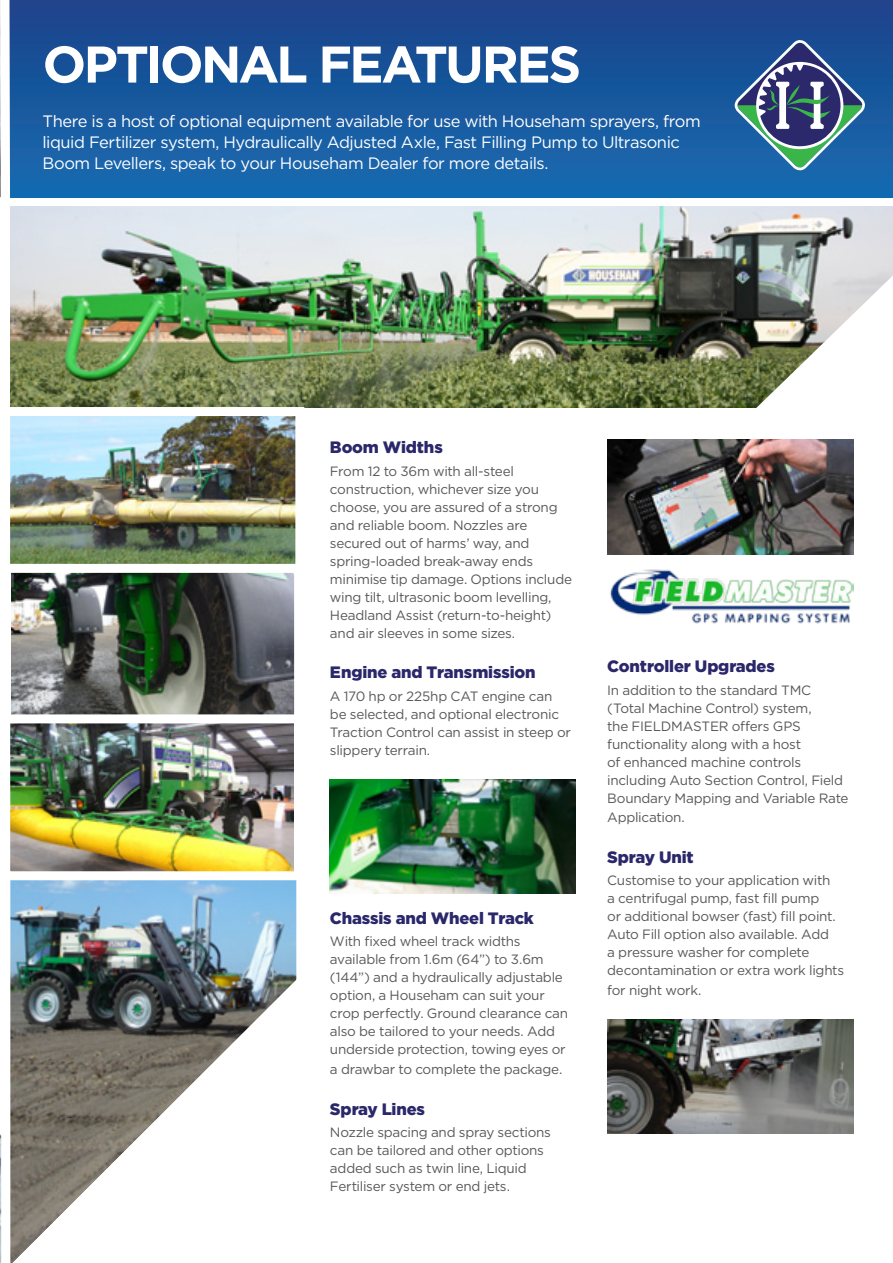
<style>
.page{position:relative;width:893px;height:1263px;background:#fff}
.page>*{position:absolute;margin:0;border:0;box-sizing:border-box;transform-origin:0 0}
.t1{font:700 51.45px "Gotham HTF";letter-spacing:-.055em;color:#fff}
.t2{font:16.5px/21px "Gotham HTF";letter-spacing:-.03em;color:#fff}
.subhead{font:900 16.5px "Gotham HTF";letter-spacing:-.01em;color:#2a276a}
.bodycopy{font:13.5px/18px "Gotham HTF";letter-spacing:-.02em;color:#57585a}
</style>
<div class="page">
<img style="left:15px;top:885px;width:282px;height:375px">
<div style="left:0;top:0;width:893px;height:197px;background:linear-gradient(to bottom,#1c438b,#166bb0)"></div>
<img style="left:15px;top:207px;width:878px;height:200px">
<img style="left:659px;top:275px;width:234px;height:227px">
<img style="left:15px;top:577px;width:280px;height:133px">
<img style="left:15px;top:710px;width:282px;height:175px">
<img style="left:15px;top:402px;width:294px;height:175px">
<img style="left:330px;top:779px;width:246px;height:115px">
<img style="left:610px;top:569px;width:244px;height:54px">
<img style="left:607px;top:440px;width:246px;height:114px">
<img style="left:607px;top:1019px;width:228px;height:115px">
<img style="left:0;top:0;width:15px;height:1263px">
<img style="left:835px;top:1019px;width:19px;height:115px">
<svg style="left:733px;top:39px;width:134px;height:133px;background:#426a97"></svg>
<img style="left:0;top:1035px;width:1px;height:228px">
<p class="t1" style="left:43px;top:35px;width:540px">OPTIONAL FEATURES</p>
<h2 class="t2" style="left:43px;top:111px;width:660px">There is a host of optional equipment available for use with Househam sprayers, from liquid Fertilizer system, Hydraulically Adjusted Axle, Fast Filling Pump to Ultrasonic<br>Boom Levellers, speak to your Househam Dealer for more details.</h2>
<p class="subhead" style="left:330px;top:438px;width:114px">Boom Widths</p>
<p class="bodycopy" style="left:330px;top:461px;width:244px">From 12 to 36m with all-steel construction, whichever size you choose, you are assured of a strong and reliable boom. Nozzles are secured out of harms’ way, and spring-loaded break-away ends minimise tip damage. Options include wing tilt, ultrasonic boom levelling, Headland Assist (return-to-height) and air sleeves in some sizes.</p>
<p class="subhead" style="left:330px;top:663px;width:207px">Engine and Transmission</p>
<p class="bodycopy" style="left:330px;top:686px;width:242px">A 170 hp or 225hp CAT engine can be selected, and optional electronic<br>Traction Control can assist in steep or slippery terrain.</p>
<p class="subhead" style="left:330px;top:909px;width:205px">Chassis and Wheel Track</p>
<p class="bodycopy" style="left:330px;top:932px;width:240px">With fixed wheel track widths available from 1.6m (64”) to 3.6m (144”) and a hydraulically adjustable option, a Househam can suit your crop perfectly. Ground clearance can also be tailored to your needs. Add underside protection, towing eyes or</p>
<p class="bodycopy" style="left:330px;top:1060px;width:234px">a drawbar to complete the package.</p>
<p class="subhead" style="left:330px;top:1099px;width:97px">Spray Lines</p>
<p class="bodycopy" style="left:330px;top:1123px;width:222px">Nozzle spacing and spray sections can be tailored and other options added such as twin line, Liquid<br>Fertiliser system or end jets.</p>
<p class="subhead" style="left:607px;top:657px;width:169px">Controller Upgrades</p>
<p class="bodycopy" style="left:607px;top:680px;width:243px">In addition to the standard TMC (Total Machine Control) system,<br>the FIELDMASTER offers GPS functionality along with a host<br>of enhanced machine controls including Auto Section Control, Field<br>Boundary Mapping and Variable Rate</p>
<p class="bodycopy" style="left:607px;top:808px;width:79px">Application.</p>
<p class="subhead" style="left:607px;top:847px;width:88px">Spray Unit</p>
<p class="bodycopy" style="left:607px;top:871px;width:239px">Customise to your application with<br>a centrifugal pump, fast fill pump<br>or additional bowser (fast) fill point.<br>Auto Fill option also available. Add<br>a pressure washer for complete decontamination or extra work lights</p>
<p class="bodycopy" style="left:607px;top:980px;width:96px">for night work.</p>
</div>
